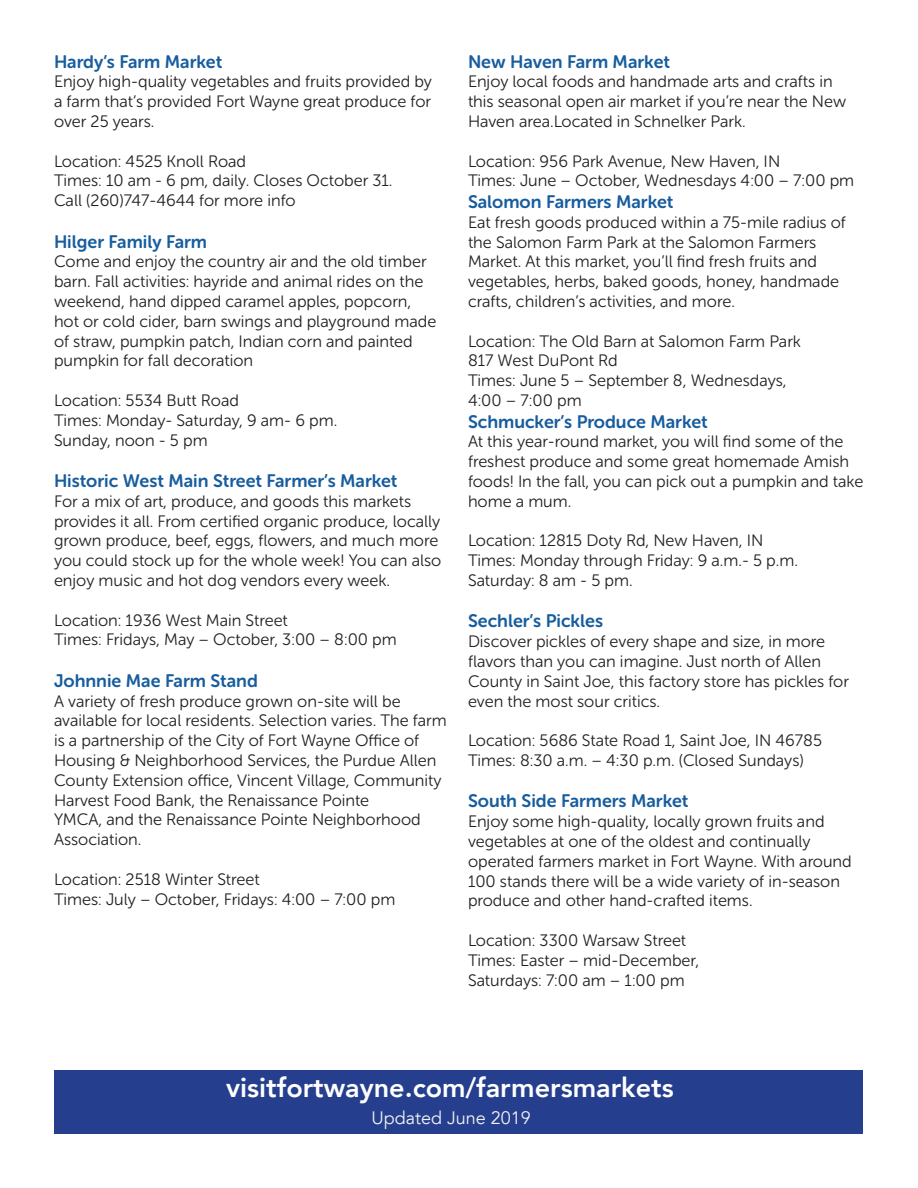
<style>
.page{position:relative;width:918px;height:1188px;background:#fff}
.page>*{position:absolute;margin:0;border:0;box-sizing:border-box;transform-origin:0 0}
.t1{font:800 27px "Avenir";color:#fff}
.t2{font:18px "Museo Sans Rounded 700";color:#175d9e}
.t3{font:18px "Avenir LT";color:#f0f1f2}
.t4{font:16.5px/19.8px "Museo Sans Rounded 300";color:#231f20}
</style>
<div class="page">
<div style="left:55px;top:1070px;width:808px;height:63px;background:#253f8e"></div>
<p class="t2" style="left:54px;top:51px;width:170px">Hardy’s Farm Market</p>
<p class="t4" style="left:54px;top:72px;width:380px;text-align:justify">Enjoy high-quality vegetables and fruits provided by a farm that’s provided Fort Wayne great produce for over 25 years.</p>
<p class="t4" style="left:54px;top:151px;width:194px">Location: 4525 Knoll Road</p>
<p class="t4" style="left:54px;top:171px;width:340px">Times: 10 am - 6 pm, daily. Closes October 31.</p>
<p class="t4" style="left:54px;top:191px;width:243px">Call (260)747-4644 for more info</p>
<p class="t2" style="left:54px;top:231px;width:155px">Hilger Family Farm</p>
<p class="t4" style="left:54px;top:252px;width:384px">Come and enjoy the country air and the old timber barn. Fall activities: hayride and animal rides on the weekend, hand dipped caramel apples, popcorn, hot or cold cider, barn swings and playground made of straw, pumpkin patch, Indian corn and painted pumpkin for fall decoration</p>
<p class="t4" style="left:54px;top:390px;width:186px">Location: 5534 Butt Road</p>
<p class="t4" style="left:54px;top:410px;width:285px">Times: Monday- Saturday, 9 am- 6 pm.</p>
<p class="t4" style="left:54px;top:430px;width:155px">Sunday, noon - 5 pm</p>
<p class="t2" style="left:54px;top:471px;width:345px">Historic West Main Street Farmer’s Market</p>
<p class="t4" style="left:54px;top:491px;width:389px">For a mix of art, produce, and goods this markets provides it all. From certified organic produce, locally grown produce, beef, eggs, flowers, and much more you could stock up for the whole week! You can also enjoy music and hot dog vendors every week.</p>
<p class="t4" style="left:54px;top:610px;width:235px">Location: 1936 West Main Street</p>
<p class="t4" style="left:54px;top:630px;width:344px">Times: Fridays, May – October, 3:00 – 8:00 pm</p>
<p class="t2" style="left:54px;top:670px;width:205px">Johnnie Mae Farm Stand</p>
<p class="t4" style="left:54px;top:691px;width:394px">A variety of fresh produce grown on-site will be available for local residents. Selection varies. The farm is a partnership of the City of Fort Wayne Office of Housing &amp; Neighborhood Services, the Purdue Allen County Extension office, Vincent Village, Community Harvest Food Bank, the Renaissance Pointe<br>YMCA, and the Renaissance Pointe Neighborhood Association.</p>
<p class="t4" style="left:54px;top:869px;width:343px">Location: 2518 Winter Street<br>Times: July – October, Fridays: 4:00 – 7:00 pm</p>
<p class="t2" style="left:468px;top:51px;width:203px">New Haven Farm Market</p>
<p class="t4" style="left:468px;top:72px;width:380px">Enjoy local foods and handmade arts and crafts in this seasonal open air market if you’re near the New<br>Haven area.Located in Schnelker Park.</p>
<p class="t4" style="left:468px;top:151px;width:388px">Location: 956 Park Avenue, New Haven, IN<br>Times: June – October, Wednesdays 4:00 – 7:00 pm</p>
<p class="t2" style="left:468px;top:192px;width:207px">Salomon Farmers Market</p>
<p class="t4" style="left:468px;top:212px;width:379px">Eat fresh goods produced within a 75-mile radius of the Salomon Farm Park at the Salomon Farmers Market. At this market, you’ll find fresh fruits and vegetables, herbs, baked goods, honey, handmade crafts, children’s activities, and more.</p>
<p class="t4" style="left:468px;top:331px;width:334px">Location: The Old Barn at Salomon Farm Park<br>817 West DuPont Rd</p>
<p class="t4" style="left:468px;top:371px;width:320px">Times: June 5 – September 8, Wednesdays,<br>4:00 – 7:00 pm</p>
<p class="t2" style="left:468px;top:411px;width:241px">Schmucker’s Produce Market</p>
<p class="t4" style="left:468px;top:432px;width:397px">At this year-round market, you will find some of the freshest produce and some great homemade Amish foods! In the fall, you can pick out a pumpkin and take home a mum.</p>
<p class="t4" style="left:468px;top:531px;width:297px">Location: 12815 Doty Rd, New Haven, IN</p>
<p class="t4" style="left:468px;top:551px;width:332px">Times: Monday through Friday: 9 a.m.- 5 p.m.</p>
<p class="t4" style="left:468px;top:570px;width:166px">Saturday: 8 am - 5 pm.</p>
<p class="t2" style="left:468px;top:611px;width:137px">Sechler’s Pickles</p>
<p class="t4" style="left:468px;top:632px;width:382px">Discover pickles of every shape and size, in more flavors than you can imagine. Just north of Allen County in Saint Joe, this factory store has pickles for even the most sour critics.</p>
<p class="t4" style="left:468px;top:731px;width:356px">Location: 5686 State Road 1, Saint Joe, IN 46785<br>Times: 8:30 a.m. – 4:30 p.m. (Closed Sundays)</p>
<p class="t2" style="left:468px;top:791px;width:222px">South Side Farmers Market</p>
<p class="t4" style="left:468px;top:812px;width:385px">Enjoy some high-quality, locally grown fruits and vegetables at one of the oldest and continually operated farmers market in Fort Wayne. With around 100 stands there will be a wide variety of in-season produce and other hand-crafted items.</p>
<p class="t4" style="left:468px;top:930px;width:220px">Location: 3300 Warsaw Street</p>
<p class="t4" style="left:468px;top:950px;width:233px">Times: Easter – mid-December,<br>Saturdays: 7:00 am – 1:00 pm</p>
<p class="t1" style="left:226px;top:1067px;width:449px">visitfortwayne.com/farmersmarkets</p>
<p class="t3" style="left:372px;top:1107px;width:161px">Updated June 2019</p>
</div>
